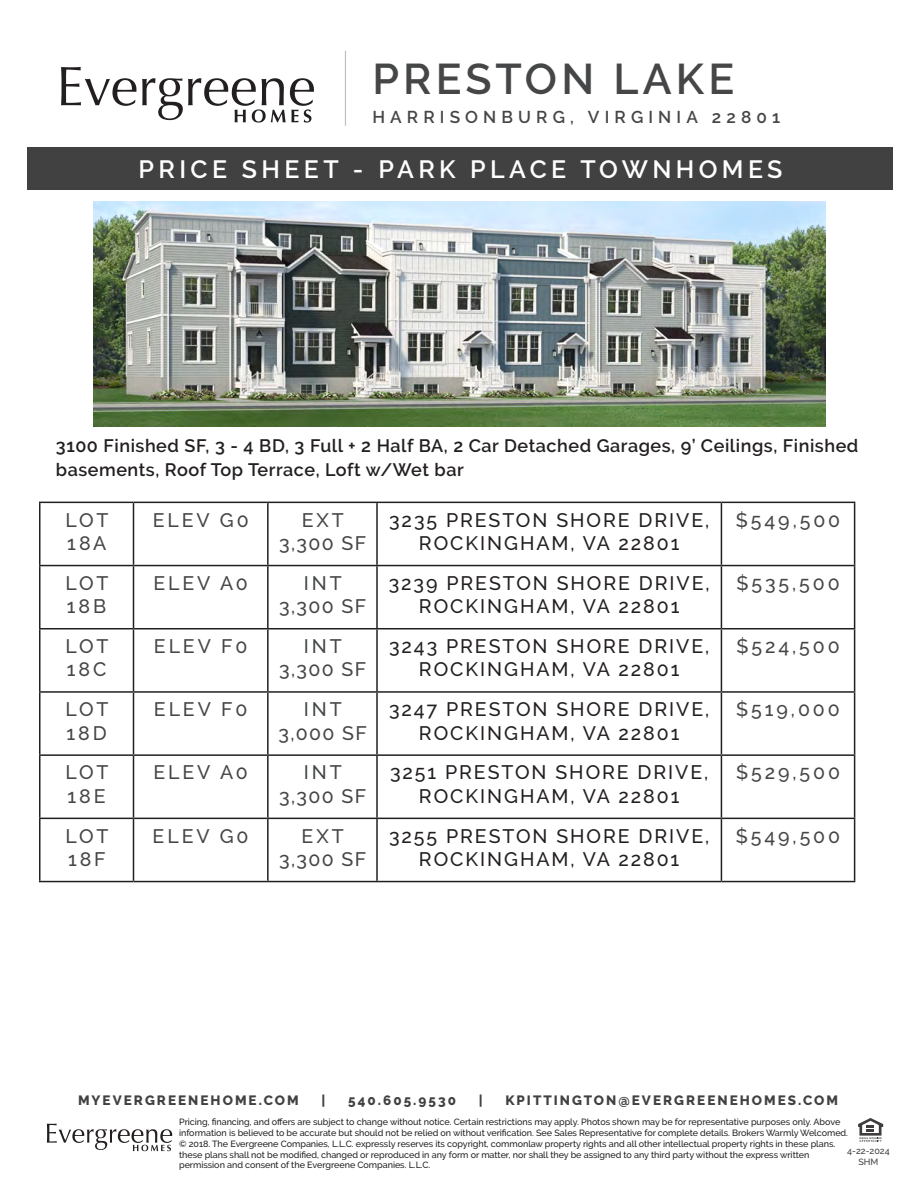
<style>
.page{position:relative;width:918px;height:1188px;background:#fff}
.page>*{position:absolute;margin:0;border:0;box-sizing:border-box;transform-origin:0 0}
.t1{font:600 42.9px "Raleway";letter-spacing:.1em;color:#454647}
.t2{font:600 24.9px "Raleway";letter-spacing:.175em;color:#fff}
.t3{font:500 19.5px/23.4px "Raleway";letter-spacing:.1em;color:#231f20;text-align:center}
.t4{font:500 19.5px/23.4px "Raleway";letter-spacing:.15em;color:#454647}
.t5{font:600 18px/24px "Raleway";letter-spacing:.03em;color:#231f20}
.t6{font:600 17.1px "Raleway";letter-spacing:.3em;color:#454647}
.t7{font:800 13.5px "Raleway";letter-spacing:.15em;color:#414141}
.t8{font:500 9px/10.8px "Raleway";letter-spacing:-.005em;color:#231f20}
.t9{font:500 9px/10.8px "Raleway";color:#414141;text-align:center}
</style>
<div class="page">
<svg style="left:858px;top:1118px;width:25px;height:24px"></svg>
<svg style="left:47px;top:1124px;width:125px;height:27px"></svg>
<div style="left:28px;top:147px;width:865px;height:43px;background:#414141"></div>
<hr style="left:345px;top:51px;width:1px;height:75px;background:#bebfc2">
<svg style="left:61px;top:67px;width:75px;height:39px"></svg>
<svg style="left:142px;top:78px;width:172px;height:45px"></svg>
<hr style="left:39px;top:502px;width:95px;height:1px;background:#231f20">
<hr style="left:39px;top:503px;width:1px;height:62px;background:#231f20">
<hr style="left:134px;top:502px;width:134px;height:1px;background:#231f20">
<hr style="left:133px;top:503px;width:1px;height:62px;background:#231f20">
<hr style="left:268px;top:502px;width:109px;height:1px;background:#231f20">
<hr style="left:267px;top:503px;width:2px;height:62px;background:#231f20">
<hr style="left:377px;top:502px;width:344px;height:1px;background:#231f20">
<hr style="left:376px;top:503px;width:2px;height:62px;background:#231f20">
<hr style="left:721px;top:502px;width:134px;height:1px;background:#231f20">
<hr style="left:721px;top:503px;width:1px;height:62px;background:#231f20">
<hr style="left:854px;top:503px;width:1px;height:62px;background:#231f20">
<hr style="left:39px;top:565px;width:95px;height:1px;background:#231f20">
<hr style="left:39px;top:566px;width:1px;height:62px;background:#231f20">
<hr style="left:134px;top:565px;width:134px;height:1px;background:#231f20">
<hr style="left:133px;top:566px;width:1px;height:62px;background:#231f20">
<hr style="left:268px;top:565px;width:109px;height:1px;background:#231f20">
<hr style="left:267px;top:566px;width:2px;height:62px;background:#231f20">
<hr style="left:377px;top:565px;width:344px;height:1px;background:#231f20">
<hr style="left:376px;top:566px;width:2px;height:62px;background:#231f20">
<hr style="left:721px;top:565px;width:134px;height:1px;background:#231f20">
<hr style="left:721px;top:566px;width:1px;height:62px;background:#231f20">
<hr style="left:854px;top:566px;width:1px;height:62px;background:#231f20">
<hr style="left:39px;top:628px;width:95px;height:2px;background:#231f20">
<hr style="left:39px;top:630px;width:1px;height:61px;background:#231f20">
<hr style="left:134px;top:628px;width:134px;height:2px;background:#231f20">
<hr style="left:133px;top:630px;width:1px;height:61px;background:#231f20">
<hr style="left:268px;top:628px;width:109px;height:2px;background:#231f20">
<hr style="left:267px;top:630px;width:2px;height:61px;background:#231f20">
<hr style="left:377px;top:628px;width:344px;height:2px;background:#231f20">
<hr style="left:376px;top:630px;width:2px;height:61px;background:#231f20">
<hr style="left:721px;top:628px;width:134px;height:2px;background:#231f20">
<hr style="left:721px;top:630px;width:1px;height:61px;background:#231f20">
<hr style="left:854px;top:630px;width:1px;height:61px;background:#231f20">
<hr style="left:39px;top:691px;width:95px;height:2px;background:#231f20">
<hr style="left:39px;top:693px;width:1px;height:61px;background:#231f20">
<hr style="left:134px;top:691px;width:134px;height:2px;background:#231f20">
<hr style="left:133px;top:693px;width:1px;height:61px;background:#231f20">
<hr style="left:268px;top:691px;width:109px;height:2px;background:#231f20">
<hr style="left:267px;top:693px;width:2px;height:61px;background:#231f20">
<hr style="left:377px;top:691px;width:344px;height:2px;background:#231f20">
<hr style="left:376px;top:693px;width:2px;height:61px;background:#231f20">
<hr style="left:721px;top:691px;width:134px;height:2px;background:#231f20">
<hr style="left:721px;top:693px;width:1px;height:61px;background:#231f20">
<hr style="left:854px;top:693px;width:1px;height:61px;background:#231f20">
<hr style="left:39px;top:754px;width:95px;height:2px;background:#231f20">
<hr style="left:39px;top:756px;width:1px;height:62px;background:#231f20">
<hr style="left:134px;top:754px;width:134px;height:2px;background:#231f20">
<hr style="left:133px;top:756px;width:1px;height:62px;background:#231f20">
<hr style="left:268px;top:754px;width:109px;height:2px;background:#231f20">
<hr style="left:267px;top:756px;width:2px;height:62px;background:#231f20">
<hr style="left:377px;top:754px;width:344px;height:2px;background:#231f20">
<hr style="left:376px;top:756px;width:2px;height:62px;background:#231f20">
<hr style="left:721px;top:754px;width:134px;height:2px;background:#231f20">
<hr style="left:721px;top:756px;width:1px;height:62px;background:#231f20">
<hr style="left:854px;top:756px;width:1px;height:62px;background:#231f20">
<hr style="left:39px;top:818px;width:95px;height:1px;background:#231f20">
<hr style="left:39px;top:819px;width:1px;height:62px;background:#231f20">
<hr style="left:134px;top:818px;width:134px;height:1px;background:#231f20">
<hr style="left:133px;top:819px;width:1px;height:62px;background:#231f20">
<hr style="left:268px;top:818px;width:109px;height:1px;background:#231f20">
<hr style="left:267px;top:819px;width:2px;height:62px;background:#231f20">
<hr style="left:377px;top:818px;width:344px;height:1px;background:#231f20">
<hr style="left:376px;top:819px;width:2px;height:62px;background:#231f20">
<hr style="left:721px;top:818px;width:134px;height:1px;background:#231f20">
<hr style="left:721px;top:819px;width:1px;height:62px;background:#231f20">
<hr style="left:854px;top:819px;width:1px;height:62px;background:#231f20">
<hr style="left:39px;top:881px;width:95px;height:1px;background:#231f20">
<hr style="left:134px;top:881px;width:134px;height:1px;background:#231f20">
<hr style="left:268px;top:881px;width:109px;height:1px;background:#231f20">
<hr style="left:377px;top:881px;width:344px;height:1px;background:#231f20">
<hr style="left:721px;top:881px;width:134px;height:1px;background:#231f20">
<img style="left:94px;top:202px;width:732px;height:225px">
<h1 class="t1" style="left:372px;top:54px;width:363px">PRESTON LAKE</h1>
<h3 class="t6" style="left:372px;top:107px;width:409px">HARRISONBURG, VIRGINIA 22801</h3>
<h2 class="t2" style="left:139px;top:155px;width:645px">PRICE SHEET - PARK PLACE TOWNHOMES</h2>
<h3 class="t5" style="left:56px;top:434px;width:804px">3100 Finished SF, 3 - 4 BD, 3 Full + 2 Half BA, 2 Car Detached Garages, 9’ Ceilings, Finished basements, Roof Top Terrace, Loft w/Wet bar</h3>
<h3 class="t4" style="left:65px;top:508px;width:44px">LOT<br>18A</h3>
<h3 class="t4" style="left:153px;top:508px;width:97px">ELEV G0</h3>
<h3 class="t4" style="left:279px;top:508px;width:88px;text-align:center">EXT<br>3,300 SF</h3>
<h3 class="t3" style="left:389px;top:508px;width:322px">3235 PRESTON SHORE DRIVE,<br>ROCKINGHAM, VA 22801</h3>
<h3 class="t4" style="left:736px;top:508px;width:106px">$549,500</h3>
<h3 class="t4" style="left:65px;top:571px;width:44px">LOT<br>18B</h3>
<h3 class="t4" style="left:154px;top:571px;width:96px">ELEV A0</h3>
<h3 class="t4" style="left:279px;top:571px;width:88px;text-align:center">INT<br>3,300 SF</h3>
<h3 class="t3" style="left:389px;top:571px;width:322px">3239 PRESTON SHORE DRIVE,<br>ROCKINGHAM, VA 22801</h3>
<h3 class="t4" style="left:736px;top:571px;width:105px">$535,500</h3>
<h3 class="t4" style="left:65px;top:635px;width:44px">LOT<br>18C</h3>
<h3 class="t4" style="left:154px;top:635px;width:95px">ELEV F0</h3>
<h3 class="t4" style="left:279px;top:635px;width:88px;text-align:center">INT<br>3,300 SF</h3>
<h3 class="t3" style="left:389px;top:635px;width:322px">3243 PRESTON SHORE DRIVE,<br>ROCKINGHAM, VA 22801</h3>
<h3 class="t4" style="left:736px;top:635px;width:105px">$524,500</h3>
<h3 class="t4" style="left:65px;top:698px;width:44px">LOT<br>18D</h3>
<h3 class="t4" style="left:154px;top:698px;width:95px">ELEV F0</h3>
<h3 class="t4" style="left:279px;top:698px;width:90px;text-align:center">INT<br>3,000 SF</h3>
<h3 class="t3" style="left:389px;top:698px;width:322px">3247 PRESTON SHORE DRIVE,<br>ROCKINGHAM, VA 22801</h3>
<h3 class="t4" style="left:736px;top:698px;width:105px">$519,000</h3>
<h3 class="t4" style="left:65px;top:761px;width:44px">LOT<br>18E</h3>
<h3 class="t4" style="left:153px;top:761px;width:96px">ELEV A0</h3>
<h3 class="t4" style="left:279px;top:761px;width:88px;text-align:center">INT<br>3,300 SF</h3>
<h3 class="t3" style="left:390px;top:761px;width:320px">3251 PRESTON SHORE DRIVE,<br>ROCKINGHAM, VA 22801</h3>
<h3 class="t4" style="left:736px;top:761px;width:105px">$529,500</h3>
<h3 class="t4" style="left:65px;top:824px;width:44px">LOT<br>18F</h3>
<h3 class="t4" style="left:153px;top:824px;width:97px">ELEV G0</h3>
<h3 class="t4" style="left:279px;top:824px;width:88px;text-align:center">EXT<br>3,300 SF</h3>
<h3 class="t3" style="left:389px;top:824px;width:322px">3255 PRESTON SHORE DRIVE,<br>ROCKINGHAM, VA 22801</h3>
<h3 class="t4" style="left:736px;top:824px;width:106px">$549,500</h3>
<h3 class="t7" style="left:78px;top:1093px;width:222px">MYEVERGREENEHOME.COM</h3>
<h3 class="t7" style="left:322px;top:1093px;width:5px">|</h3>
<h3 class="t7" style="left:348px;top:1093px;width:109px">540.605.9530</h3>
<h3 class="t7" style="left:479px;top:1093px;width:5px">|</h3>
<h3 class="t7" style="left:505px;top:1093px;width:334px">KPITTINGTON@EVERGREENEHOMES.COM</h3>
<p class="t8" style="left:179px;top:1117px;width:670px">Pricing, financing, and offers are subject to change without notice. Certain restrictions may apply. Photos shown may be for representative purposes only. Above information is believed to be accurate but should not be relied on without verification. See Sales Representative for complete details. Brokers Warmly Welcomed. © 2018. The Evergreene Companies, L.L.C. expressly reserves its copyright, commonlaw property rights and all other intellectual property rights in these plans. these plans shall not be modified, changed or reproduced in any form or matter, nor shall they be assigned to any third party without the express written permission and consent of the Evergreene Companies. L.L.C.</p>
<p class="t9" style="left:847px;top:1145px;width:44px">4-22-2024<br>SHM</p>
</div>
